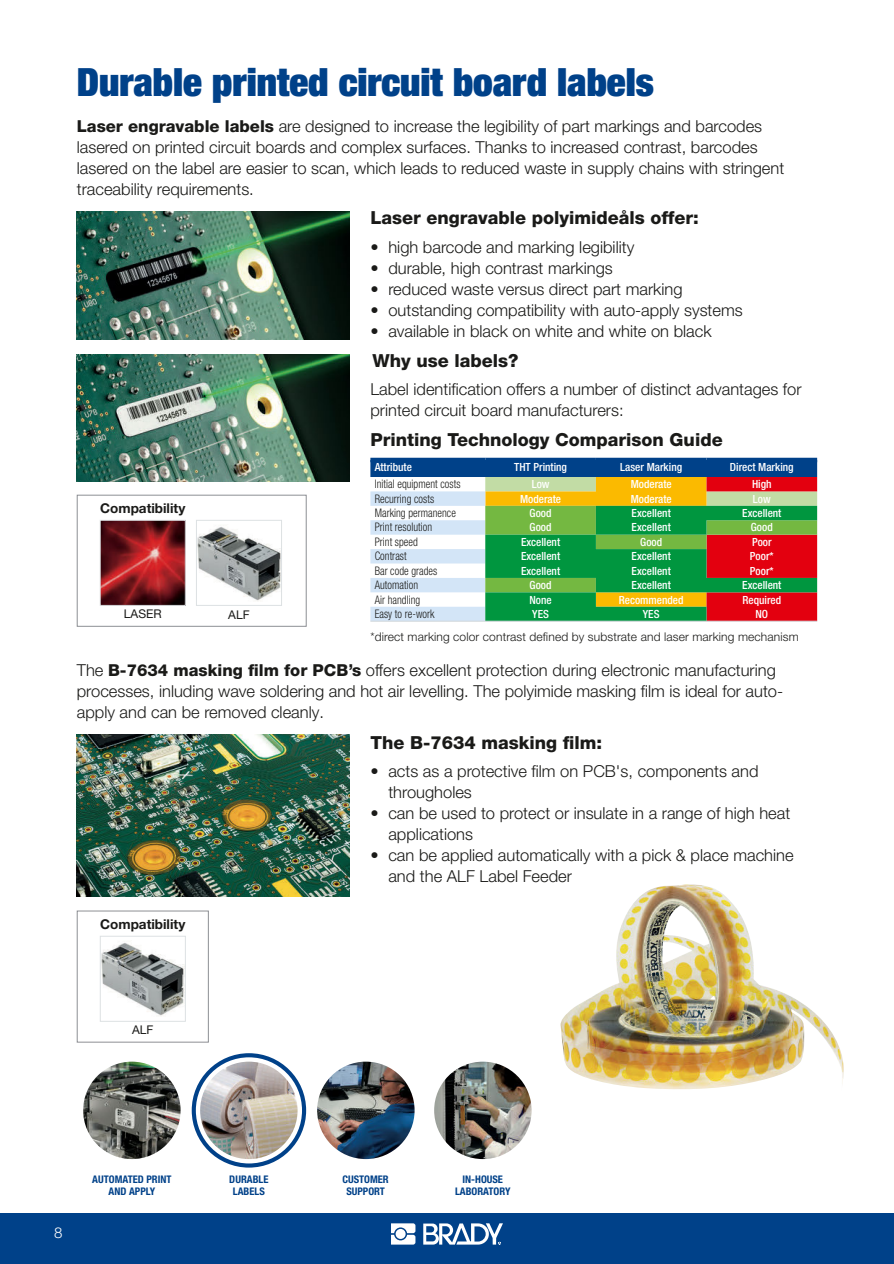
<style>
.page{position:relative;width:894px;height:1264px;background:#fff}
.page>*{position:absolute;margin:0;border:0;box-sizing:border-box;transform-origin:0 0}
.t1{font:900 condensed 39px "Helvetica Neue LT Pro";color:#004189}
.t2{font:800 18px "Helvetica Neue LT Pro";color:#1a1a18}
.t3{font:300 16.5px/21px "Helvetica Neue LT Pro";color:#1a1a18}
.t4{font:300 15px "Helvetica Neue LT Pro";color:#fff}
.t5{font:700 13.5px "Helvetica Neue LT Pro";color:#1a1a18}
.t6{font:300 12px "Helvetica Neue LT Pro";letter-spacing:.01em;color:#1a1a18}
.t7{font:12px "Helvetica Neue LT Pro";color:#1a1a18}
.t8{font:300 condensed 11.85px "Helvetica Neue LT Pro";letter-spacing:.005em;color:#1a1a18;scale:.9 1}
.t9{font:500 condensed 11.25px "Helvetica Neue LT Pro";color:#fff}
.t10{font:700 condensed 10.5px/12.6px "Helvetica Neue LT Pro";color:#004189;text-align:center}
.s1{font-weight:800}
</style>
<div class="page">
<div style="left:0;top:1212px;width:893px;height:51px;background:#004189"></div>
<svg style="left:370px;top:462px;width:447px;height:158px;background:#819a6b"></svg>
<hr style="left:370px;top:458px;width:115px;height:4px;background:#004189">
<hr style="left:485px;top:458px;width:111px;height:4px;background:#004189">
<hr style="left:596px;top:458px;width:110px;height:4px;background:#004189">
<hr style="left:706px;top:458px;width:111px;height:4px;background:#004189">
<hr style="left:370px;top:620px;width:115px;height:1px;background:#d1d6da">
<hr style="left:485px;top:620px;width:111px;height:1px;background:#d1d6da">
<hr style="left:596px;top:620px;width:110px;height:1px;background:#d1d6da">
<hr style="left:706px;top:620px;width:111px;height:1px;background:#d1d6da">
<img style="left:77px;top:212px;width:272px;height:127px">
<img style="left:77px;top:734px;width:272px;height:162px">
<div style="left:77px;top:495px;width:229px;height:131px;border:1px solid #8d8f94"></div>
<div style="left:77px;top:910px;width:132px;height:132px;border:1px solid #8d8f94"></div>
<img style="left:560px;top:884px;width:284px;height:206px">
<img style="left:77px;top:354px;width:272px;height:128px">
<svg style="left:391px;top:1223px;width:24px;height:21px"></svg>
<svg style="left:423px;top:1223px;width:80px;height:21px"></svg>
<div style="left:192px;top:1053px;width:114px;height:114px;border:4px solid #004189;border-radius:50%"></div>
<img style="left:83px;top:1061px;width:97px;height:97px;border-radius:49px">
<img style="left:200px;top:1061px;width:97px;height:97px;border-radius:49px">
<img style="left:434px;top:1061px;width:97px;height:97px;border-radius:49px">
<img style="left:102px;top:522px;width:82px;height:81px">
<div style="left:100px;top:520px;width:86px;height:85px;border:1px solid #dde1e3"></div>
<img style="left:198px;top:527px;width:82px;height:74px">
<div style="left:196px;top:520px;width:86px;height:85px;border:1px solid #dde1e3"></div>
<img style="left:102px;top:943px;width:82px;height:73px">
<div style="left:100px;top:935px;width:86px;height:86px;border:1px solid #dde1e3"></div>
<img style="left:317px;top:1061px;width:97px;height:97px;border-radius:49px">
<h1 class="t1" style="left:77px;top:56px;width:578px">Durable printed circuit board labels</h1>
<p class="t3" style="left:77px;top:115px;width:708px"><span class="s1">Laser engravable labels</span> are designed to increase the legibility of part markings and barcodes lasered on printed circuit boards and complex surfaces. Thanks to increased contrast, barcodes lasered on the label are easier to scan, which leads to reduced waste in supply chains with stringent traceability requirements.</p>
<p class="t2" style="left:370px;top:207px;width:330px">Laser engravable polyimideåls offer:</p>
<p class="t3" style="left:370px;top:236px;width:265px">• high barcode and marking legibility</p>
<p class="t3" style="left:370px;top:257px;width:244px">• durable, high contrast markings</p>
<p class="t3" style="left:370px;top:278px;width:314px">• reduced waste versus direct part marking</p>
<p class="t3" style="left:370px;top:299px;width:374px">• outstanding compatibility with auto-apply systems</p>
<p class="t3" style="left:370px;top:320px;width:343px">• available in black on white and white on black</p>
<p class="t2" style="left:372px;top:349px;width:148px">Why use labels?</p>
<p class="t3" style="left:370px;top:378px;width:432px">Label identification offers a number of distinct advantages for printed circuit board manufacturers:</p>
<p class="t5" style="left:100px;top:499px;width:87px">Compatibility</p>
<p class="t7" style="left:124px;top:606px;width:39px">LASER</p>
<p class="t7" style="left:228px;top:607px;width:23px">ALF</p>
<p class="t2" style="left:370px;top:429px;width:354px">Printing Technology Comparison Guide</p>
<p class="t9" style="left:374px;top:460px;width:39px">Attribute</p>
<p class="t9" style="left:514px;top:460px;width:54px">THT Printing</p>
<p class="t9" style="left:620px;top:460px;width:63px">Laser Marking</p>
<p class="t9" style="left:730px;top:460px;width:65px">Direct Marking</p>
<p class="t8" style="left:374px;top:477px;width:97px">Initial equipment costs</p>
<p class="t9" style="left:531px;top:477px;width:19px">Low</p>
<p class="t9" style="left:630px;top:477px;width:42px">Moderate</p>
<p class="t9" style="left:752px;top:477px;width:22px">High</p>
<p class="t8" style="left:374px;top:491px;width:68px">Recurring costs</p>
<p class="t9" style="left:520px;top:492px;width:42px">Moderate</p>
<p class="t9" style="left:630px;top:492px;width:42px">Moderate</p>
<p class="t9" style="left:752px;top:492px;width:19px">Low</p>
<p class="t8" style="left:374px;top:506px;width:92px">Marking permanence</p>
<p class="t9" style="left:529px;top:506px;width:23px">Good</p>
<p class="t9" style="left:631px;top:506px;width:41px">Excellent</p>
<p class="t9" style="left:742px;top:506px;width:41px">Excellent</p>
<p class="t8" style="left:374px;top:520px;width:65px">Print resolution</p>
<p class="t9" style="left:529px;top:521px;width:23px">Good</p>
<p class="t9" style="left:631px;top:521px;width:41px">Excellent</p>
<p class="t9" style="left:750px;top:521px;width:23px">Good</p>
<p class="t8" style="left:374px;top:535px;width:50px">Print speed</p>
<p class="t9" style="left:521px;top:535px;width:41px">Excellent</p>
<p class="t9" style="left:640px;top:535px;width:23px">Good</p>
<p class="t9" style="left:752px;top:535px;width:21px">Poor</p>
<p class="t8" style="left:374px;top:549px;width:37px">Contrast</p>
<p class="t9" style="left:521px;top:549px;width:41px">Excellent</p>
<p class="t9" style="left:631px;top:549px;width:41px">Excellent</p>
<p class="t9" style="left:749px;top:549px;width:25px">Poor*</p>
<p class="t8" style="left:374px;top:563px;width:71px">Bar code grades</p>
<p class="t9" style="left:521px;top:564px;width:41px">Excellent</p>
<p class="t9" style="left:631px;top:564px;width:41px">Excellent</p>
<p class="t9" style="left:749px;top:564px;width:25px">Poor*</p>
<p class="t8" style="left:374px;top:578px;width:50px">Automation</p>
<p class="t9" style="left:529px;top:578px;width:23px">Good</p>
<p class="t9" style="left:631px;top:578px;width:41px">Excellent</p>
<p class="t9" style="left:742px;top:578px;width:41px">Excellent</p>
<p class="t8" style="left:374px;top:592px;width:52px">Air handling</p>
<p class="t9" style="left:529px;top:593px;width:24px">None</p>
<p class="t9" style="left:618px;top:593px;width:66px">Recommended</p>
<p class="t9" style="left:742px;top:593px;width:40px">Required</p>
<p class="t8" style="left:374px;top:607px;width:68px">Easy to re-work</p>
<p class="t9" style="left:532px;top:607px;width:18px">YES</p>
<p class="t9" style="left:642px;top:607px;width:18px">YES</p>
<p class="t9" style="left:755px;top:607px;width:14px">NO</p>
<p class="t6" style="left:370px;top:629px;width:429px">*direct marking color contrast defined by substrate and laser marking mechanism</p>
<p class="t3" style="left:77px;top:659px;width:707px">The <span class="s1">B-7634 masking film for PCB’s</span> offers excellent protection during electronic manufacturing processes, inluding wave soldering and hot air levelling. The polyimide masking film is ideal for auto&shy;apply and can be removed cleanly.</p>
<p class="t2" style="left:370px;top:731px;width:233px">The B-7634 masking film:</p>
<p class="t3" style="left:388px;top:760px;width:371px;text-indent:-18px">• acts as a protective film on PCB's, components and througholes</p>
<p class="t3" style="left:388px;top:802px;width:403px;text-indent:-18px">• can be used to protect or insulate in a range of high heat applications</p>
<p class="t3" style="left:388px;top:844px;width:406px;text-indent:-18px">• can be applied automatically with a pick &amp; place machine and the ALF Label Feeder</p>
<p class="t5" style="left:100px;top:915px;width:87px">Compatibility</p>
<p class="t7" style="left:132px;top:1022px;width:23px">ALF</p>
<p class="t4" style="left:54px;top:1223px;width:10px">8</p>
<p class="t10" style="left:92px;top:1172px;width:81px">AUTOMATED PRINT<br>AND APPLY</p>
<p class="t10" style="left:229px;top:1172px;width:41px">DURABLE<br>LABELS</p>
<p class="t10" style="left:342px;top:1172px;width:48px">CUSTOMER<br>SUPPORT</p>
<p class="t10" style="left:455px;top:1172px;width:57px">IN-HOUSE<br>LABORATORY</p>
</div>
